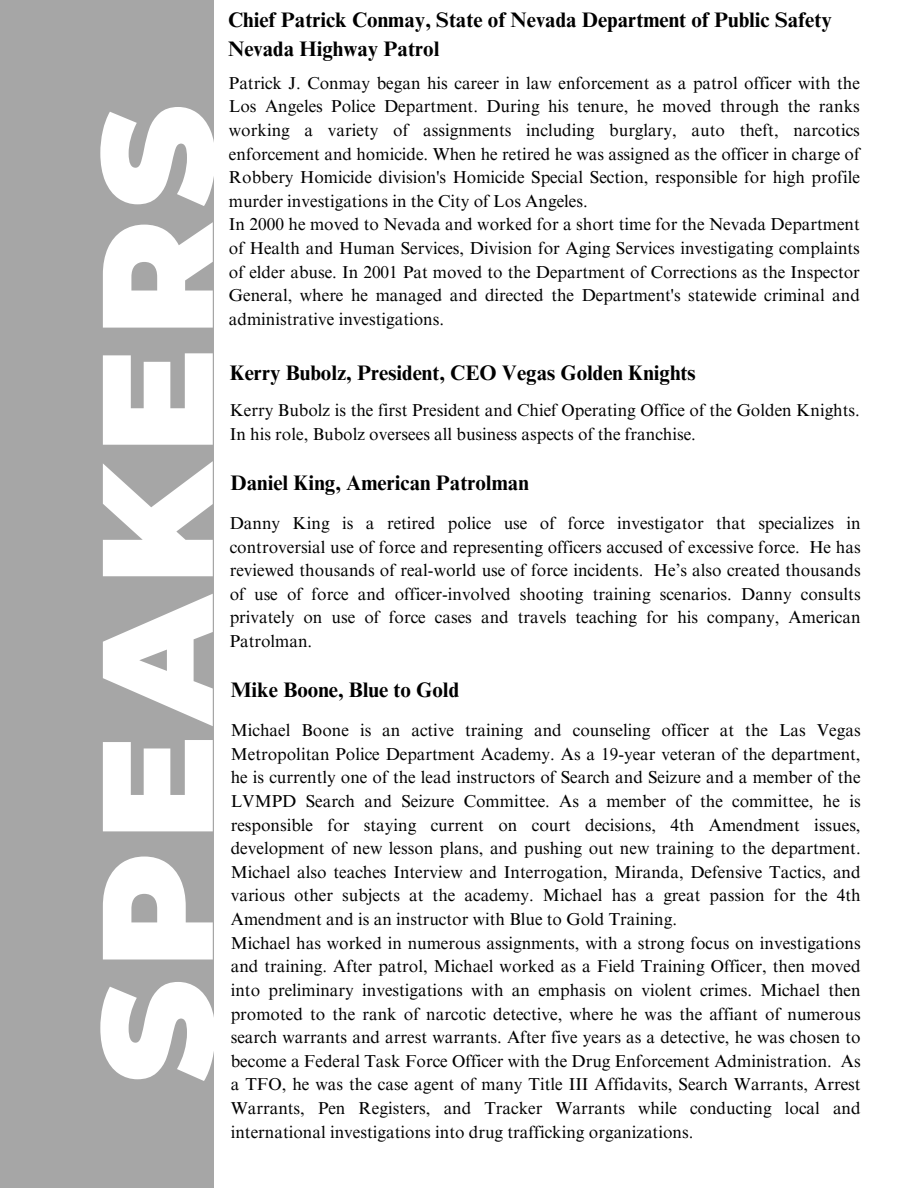
<style>
.page{position:relative;width:918px;height:1188px;background:#fff}
.page>*{position:absolute;margin:0;border:0;box-sizing:border-box;transform-origin:0 0}
.t1{font:900 157.05px "Montserrat";letter-spacing:.075em;color:#fff}
.t2{font:700 21px/29.2px "Times NRMT Pro";color:#000}
.t3{font:17.25px/23.7px "Times NRMT Pro";color:#000;text-align:justify}
</style>
<div class="page">
<div style="left:0;top:0;width:213px;height:1188px;background:#a6a6a6"></div>
<h2 class="t1" style="left:61px;top:1083px;width:980px;rotate:-90deg">SPEAKERS</h2>
<p class="t2" style="left:228px;top:8px;width:605px">Chief Patrick Conmay, State of Nevada Department of Public Safety<br>Nevada Highway Patrol</p>
<h2 class="t3" style="left:229px;top:73px;width:632px">Patrick J. Conmay began his career in law enforcement as a patrol officer with the Los Angeles Police Department. During his tenure, he moved through the ranks working a variety of assignments including burglary, auto theft, narcotics enforcement and homicide. When he retired he was assigned as the officer in charge of Robbery Homicide division's Homicide Special Section, responsible for high profile murder investigations in the City of Los Angeles.</h2>
<p class="t3" style="left:229px;top:215px;width:632px">In 2000 he moved to Nevada and worked for a short time for the Nevada Department of Health and Human Services, Division for Aging Services investigating complaints of elder abuse. In 2001 Pat moved to the Department of Corrections as the Inspector General, where he managed and directed the Department's statewide criminal and administrative investigations.</p>
<p class="t2" style="left:230px;top:361px;width:467px">Kerry Bubolz, President, CEO Vegas Golden Knights</p>
<p class="t3" style="left:230px;top:400px;width:632px">Kerry Bubolz is the first President and Chief Operating Office of the Golden Knights.<br>In his role, Bubolz oversees all business aspects of the franchise.</p>
<h1 class="t2" style="left:231px;top:470px;width:300px">Daniel King, American Patrolman</h1>
<h2 class="t3" style="left:230px;top:513px;width:632px">Danny King is a retired police use of force investigator that specializes in controversial use of force and representing officers accused of excessive force. He has reviewed thousands of real-world use of force incidents. He’s also created thousands of use of force and officer-involved shooting training scenarios. Danny consults privately on use of force cases and travels teaching for his company, American Patrolman.</h2>
<p class="t2" style="left:231px;top:678px;width:230px">Mike Boone, Blue to Gold</p>
<h2 class="t3" style="left:231px;top:721px;width:631px">Michael Boone is an active training and counseling officer at the Las Vegas Metropolitan Police Department Academy. As a 19-year veteran of the department, he is currently one of the lead instructors of Search and Seizure and a member of the LVMPD Search and Seizure Committee. As a member of the committee, he is responsible for staying current on court decisions, 4th Amendment issues, development of new lesson plans, and pushing out new training to the department.<br>Michael also teaches Interview and Interrogation, Miranda, Defensive Tactics, and various other subjects at the academy. Michael has a great passion for the 4th Amendment and is an instructor with Blue to Gold Training.</h2>
<p class="t3" style="left:231px;top:933px;width:631px">Michael has worked in numerous assignments, with a strong focus on investigations and training. After patrol, Michael worked as a Field Training Officer, then moved into preliminary investigations with an emphasis on violent crimes. Michael then promoted to the rank of narcotic detective, where he was the affiant of numerous search warrants and arrest warrants. After five years as a detective, he was chosen to become a Federal Task Force Officer with the Drug Enforcement Administration. As a TFO, he was the case agent of many Title III Affidavits, Search Warrants, Arrest Warrants, Pen Registers, and Tracker Warrants while conducting local and international investigations into drug trafficking organizations.</p>
</div>
